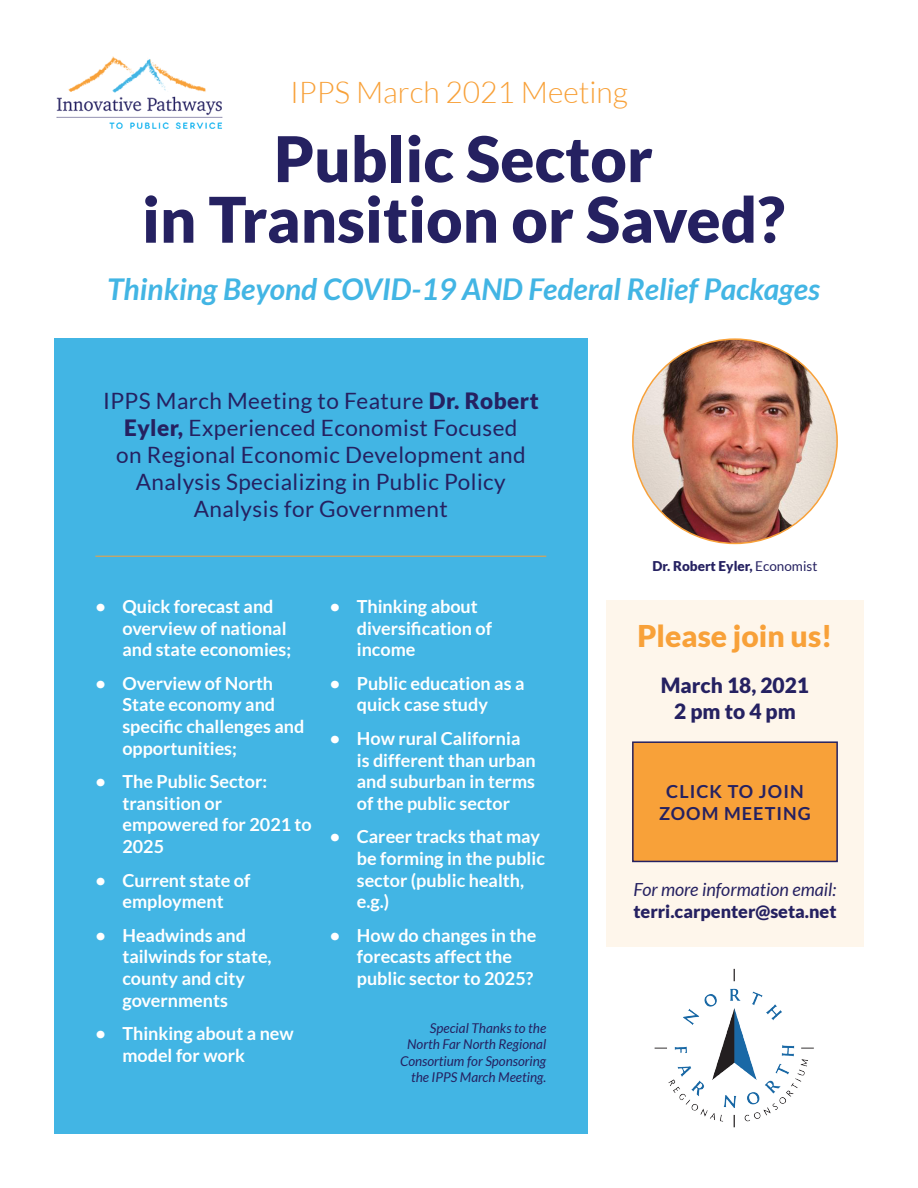
<style>
.page{position:relative;width:918px;height:1188px;background:#fff}
.page>*{position:absolute;margin:0;border:0;box-sizing:border-box;transform-origin:0 0}
.t1{font:900 63px/60.6px "Lato";color:#252161;text-align:center}
.t2{font:italic 700 30px "Lato";color:#42b5e4}
.t3{font:300 30px "Lato";color:#f8a139}
.t4{font:900 30px "Lato";color:#f8a139}
.t5{font:22.5px/27px "Lato";letter-spacing:.02em;color:#252161;text-align:center}
.t6{font:900 21px/25.2px "Lato";color:#252161;text-align:center}
.t7{font:700 18px/21.6px "Lato";color:#fff}
.t8{font:italic 18px "Lato";color:#252161}
.t9{font:900 18px "Lato";color:#252161}
.t10{font:700 18px/21.6px "Lato";letter-spacing:.06em;color:#252161;text-align:center}
.t11{font:italic 13.5px/16.2px "Lato";color:#252161;text-align:right}
.t12{font:900 13.5px "Lato";color:#252161}
.s1{font-weight:900}
.s2{font-weight:400}
</style>
<div class="page">
<div style="left:606px;top:600px;width:258px;height:346px;background:#fef6eb"></div>
<div style="left:54px;top:338px;width:534px;height:796px;background:#42b5e4"></div>
<img style="left:56px;top:56px;width:167px;height:73px">
<img style="left:633px;top:339px;width:204px;height:204px;border-radius:102px">
<hr style="left:95px;top:556px;width:451px;height:1px;background:#f8a139">
<img style="left:654px;top:968px;width:160px;height:160px">
<div style="left:633px;top:742px;width:204px;height:119px;background:#f8a139"></div>
<div style="left:632px;top:741px;width:206px;height:121px;border:2px solid #252161"></div>
<h2 class="t3" style="left:290px;top:77px;width:339px">IPPS March 2021 Meeting</h2>
<h1 class="t1" style="left:142px;top:127px;width:645px">Public Sector<br>in Transition or Saved?</h1>
<h2 class="t2" style="left:107px;top:272px;width:714px">Thinking Beyond COVID-19 AND Federal Relief Packages</h2>
<p class="t5" style="left:103px;top:387px;width:437px">IPPS March Meeting to Feature <span class="s1">Dr. Robert Eyler,</span> Experienced Economist Focused<br>on Regional Economic Development and Analysis Specializing in Public Policy Analysis for Government</p>
<p class="t7" style="left:122px;top:595px;width:170px;text-indent:-27px">• Quick forecast and overview of national and state economies;</p>
<p class="t7" style="left:122px;top:672px;width:183px;text-indent:-27px">• Overview of North<br>State economy and specific challenges and opportunities;</p>
<p class="t7" style="left:122px;top:771px;width:191px;text-indent:-27px">• The Public Sector: transition or empowered for 2021 to<br>2025</p>
<p class="t7" style="left:95px;top:869px;width:157px;text-align:center">• Current state of employment</p>
<p class="t7" style="left:122px;top:924px;width:151px;text-indent:-27px">• Headwinds and tailwinds for state, county and city governments</p>
<p class="t7" style="left:122px;top:1023px;width:173px;text-indent:-27px">• Thinking about a new model for work</p>
<p class="t7" style="left:357px;top:595px;width:137px;text-indent:-27px">• Thinking about diversification of income</p>
<p class="t7" style="left:330px;top:672px;width:196px;text-align:center">• Public education as a quick case study</p>
<p class="t7" style="left:357px;top:727px;width:180px;text-indent:-27px">• How rural California is different than urban and suburban in terms of the public sector</p>
<p class="t7" style="left:357px;top:826px;width:190px;text-indent:-27px">• Career tracks that may be forming in the public sector (public health, e.g.)</p>
<p class="t7" style="left:357px;top:924px;width:181px;text-indent:-27px">• How do changes in the forecasts affect the public sector to 2025?</p>
<p class="t11" style="left:400px;top:1021px;width:148px">Special Thanks to the<br>North Far North Regional<br>Consortium for Sponsoring the IPPS March Meeting.</p>
<p class="t12" style="left:653px;top:558px;width:166px">Dr. Robert Eyler, <span class="s2">Economist</span></p>
<h2 class="t4" style="left:638px;top:618px;width:196px">Please join us!</h2>
<p class="t6" style="left:661px;top:673px;width:150px">March 18, 2021<br>2 pm to 4 pm</p>
<p class="t10" style="left:659px;top:781px;width:153px">CLICK TO JOIN<br>ZOOM MEETING</p>
<p class="t8" style="left:634px;top:880px;width:204px">For more information email:</p>
<p class="t9" style="left:633px;top:901px;width:205px">terri.carpenter@seta.net</p>
</div>
